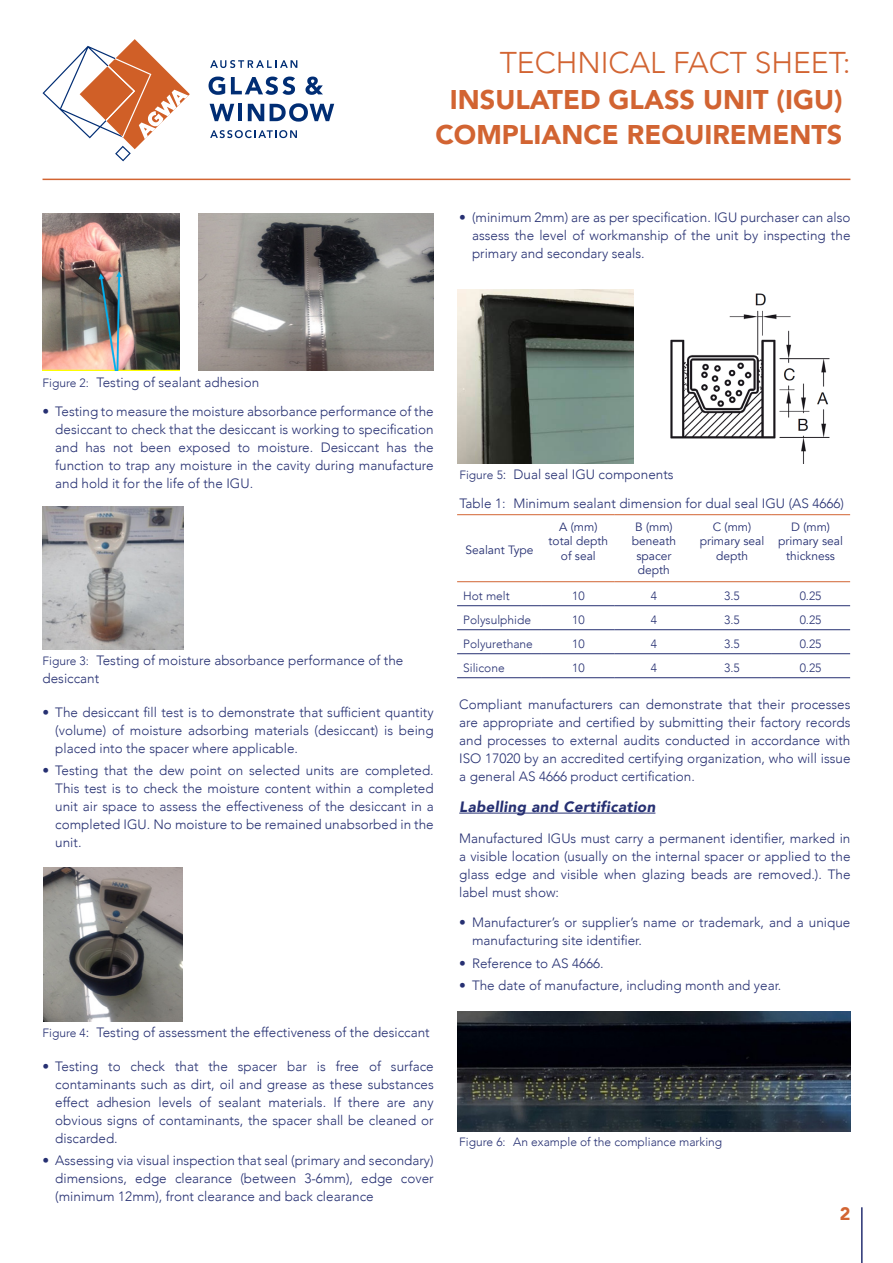
<style>
.page{position:relative;width:893px;height:1263px;background:#fff}
.page>*{position:absolute;margin:0;border:0;box-sizing:border-box;transform-origin:0 0}
.t1{font:300 30px "Avenir";color:#d26432}
.t2{font:900 27px/34.5px "Avenir";color:#d26432;text-align:center}
.t3{font:900 18px "Avenir";color:#d26432}
.Plain_Text{font:italic 900 15px "Avenir";letter-spacing:.025em;color:#263072}
.Plain_Text-2{font:300 13.5px/18px "Avenir";color:#263072;text-align:justify}
.Plain_Text-3{font:300 12px "Avenir";color:#263072}
.t4{font:12px/14.4px "Avenir";color:#263072;text-align:center}
.s1{font-size:12px}
</style>
<div class="page">
<hr style="left:861px;top:1207px;width:2px;height:56px;background:#263072">
<hr style="left:43px;top:179px;width:807px;height:1px;background:#d26432">
<svg style="left:210px;top:60px;width:87px;height:8px"></svg>
<svg style="left:210px;top:130px;width:87px;height:8px"></svg>
<svg style="left:43px;top:39px;width:147px;height:122px"></svg>
<svg style="left:209px;top:77px;width:16px;height:18px"></svg>
<svg style="left:231px;top:77px;width:64px;height:18px"></svg>
<svg style="left:305px;top:77px;width:18px;height:18px"></svg>
<svg style="left:210px;top:104px;width:24px;height:17px"></svg>
<hr style="left:238px;top:104px;width:4px;height:17px;background:#002d74">
<svg style="left:248px;top:104px;width:16px;height:17px"></svg>
<svg style="left:270px;top:103px;width:64px;height:19px"></svg>
<hr style="left:457px;top:514px;width:85px;height:1px;background:#d26432">
<hr style="left:542px;top:514px;width:73px;height:1px;background:#d26432">
<hr style="left:615px;top:514px;width:78px;height:1px;background:#d26432">
<hr style="left:693px;top:514px;width:78px;height:1px;background:#d26432">
<hr style="left:771px;top:514px;width:79px;height:1px;background:#d26432">
<hr style="left:457px;top:581px;width:85px;height:1px;background:#d26432">
<hr style="left:542px;top:581px;width:73px;height:1px;background:#d26432">
<hr style="left:615px;top:581px;width:78px;height:1px;background:#d26432">
<hr style="left:693px;top:581px;width:78px;height:1px;background:#d26432">
<hr style="left:771px;top:581px;width:79px;height:1px;background:#d26432">
<hr style="left:457px;top:605px;width:85px;height:1px;background:#263072">
<hr style="left:542px;top:605px;width:73px;height:1px;background:#263072">
<hr style="left:615px;top:605px;width:78px;height:1px;background:#263072">
<hr style="left:693px;top:605px;width:78px;height:1px;background:#263072">
<hr style="left:771px;top:605px;width:79px;height:1px;background:#263072">
<hr style="left:457px;top:629px;width:85px;height:1px;background:#263072">
<hr style="left:542px;top:629px;width:73px;height:1px;background:#263072">
<hr style="left:615px;top:629px;width:78px;height:1px;background:#263072">
<hr style="left:693px;top:629px;width:78px;height:1px;background:#263072">
<hr style="left:771px;top:629px;width:79px;height:1px;background:#263072">
<hr style="left:457px;top:653px;width:85px;height:1px;background:#263072">
<hr style="left:542px;top:653px;width:73px;height:1px;background:#263072">
<hr style="left:615px;top:653px;width:78px;height:1px;background:#263072">
<hr style="left:693px;top:653px;width:78px;height:1px;background:#263072">
<hr style="left:771px;top:653px;width:79px;height:1px;background:#263072">
<hr style="left:457px;top:677px;width:85px;height:1px;background:#263072">
<hr style="left:542px;top:677px;width:73px;height:1px;background:#263072">
<hr style="left:615px;top:677px;width:78px;height:1px;background:#263072">
<hr style="left:693px;top:677px;width:78px;height:1px;background:#263072">
<hr style="left:771px;top:677px;width:79px;height:1px;background:#263072">
<hr style="left:459px;top:813px;width:196px;height:1px;background:#263072">
<img style="left:43px;top:506px;width:141px;height:144px">
<img style="left:43px;top:867px;width:140px;height:154px">
<img style="left:457px;top:289px;width:177px;height:174px">
<img style="left:671px;top:293px;width:159px;height:170px">
<img style="left:43px;top:213px;width:137px;height:157px">
<img style="left:199px;top:213px;width:235px;height:157px">
<img style="left:457px;top:1011px;width:393px;height:120px">
<h1 class="t1" style="left:500px;top:44px;width:352px">TECHNICAL FACT SHEET:</h1>
<h2 class="t2" style="left:435px;top:82px;width:408px">INSULATED GLASS UNIT (IGU)<br>COMPLIANCE REQUIREMENTS</h2>
<p class="Plain_Text-2" style="left:472px;top:208px;width:380px;text-indent:-13px">• (minimum 2mm) are as per specification. IGU purchaser can also assess the level of workmanship of the unit by inspecting the primary and secondary seals.</p>
<p class="Plain_Text-2" style="left:43px;top:373px;width:218px"><span class="s1">Figure 2:</span> Testing of sealant adhesion</p>
<p class="Plain_Text-2" style="left:55px;top:403px;width:380px;text-indent:-13px">• Testing to measure the moisture absorbance performance of the desiccant to check that the desiccant is working to specification and has not been exposed to moisture. Desiccant has the function to trap any moisture in the cavity during manufacture and hold it for the life of the IGU.</p>
<p class="Plain_Text-2" style="left:43px;top:652px;width:362px"><span class="s1">Figure 3:</span> Testing of moisture absorbance performance of the desiccant</p>
<p class="Plain_Text-2" style="left:55px;top:703px;width:380px;text-indent:-13px">• The desiccant fill test is to demonstrate that sufficient quantity (volume) of moisture adsorbing materials (desiccant) is being placed into the spacer where applicable.</p>
<p class="Plain_Text-2" style="left:55px;top:762px;width:380px;text-indent:-13px">• Testing that the dew point on selected units are completed.<br>This test is to check the moisture content within a completed unit air space to assess the effectiveness of the desiccant in a completed IGU. No moisture to be remained unabsorbed in the unit.</p>
<p class="Plain_Text-2" style="left:43px;top:1023px;width:389px"><span class="s1">Figure 4</span>: Testing of assessment the effectiveness of the desiccant</p>
<p class="Plain_Text-2" style="left:55px;top:1057px;width:380px;text-indent:-13px">• Testing to check that the spacer bar is free of surface contaminants such as dirt, oil and grease as these substances effect adhesion levels of sealant materials. If there are any obvious signs of contaminants, the spacer shall be cleaned or discarded.</p>
<p class="Plain_Text-2" style="left:55px;top:1151px;width:380px;text-indent:-13px">• Assessing via visual inspection that seal (primary and secondary) dimensions, edge clearance (between 3-6mm), edge cover (minimum 12mm), front clearance and back clearance</p>
<p class="Plain_Text-2" style="left:459px;top:459px;width:386px;line-height:29px"><span class="s1">Figure 5</span>: Dual seal IGU components<br>Table 1: Minimum sealant dimension for dual seal IGU (AS 4666)</p>
<p class="t4" style="left:465px;top:543px;width:70px">Sealant Type</p>
<p class="t4" style="left:559px;top:520px;width:40px">A (mm)</p>
<p class="t4" style="left:549px;top:534px;width:61px">total depth of seal</p>
<p class="t4" style="left:635px;top:520px;width:39px">B (mm)</p>
<p class="t4" style="left:632px;top:534px;width:46px">beneath spacer depth</p>
<p class="t4" style="left:713px;top:520px;width:40px">C (mm)</p>
<p class="t4" style="left:700px;top:534px;width:66px">primary seal depth</p>
<p class="t4" style="left:791px;top:520px;width:40px">D (mm)</p>
<p class="t4" style="left:778px;top:534px;width:66px">primary seal thickness</p>
<p class="Plain_Text-3" style="left:463px;top:588px;width:48px">Hot melt</p>
<p class="Plain_Text-3" style="left:572px;top:588px;width:14px">10</p>
<p class="Plain_Text-3" style="left:651px;top:588px;width:8px">4</p>
<p class="Plain_Text-3" style="left:724px;top:588px;width:17px">3.5</p>
<p class="Plain_Text-3" style="left:800px;top:588px;width:23px">0.25</p>
<p class="Plain_Text-3" style="left:463px;top:612px;width:70px">Polysulphide</p>
<p class="Plain_Text-3" style="left:572px;top:612px;width:14px">10</p>
<p class="Plain_Text-3" style="left:651px;top:612px;width:8px">4</p>
<p class="Plain_Text-3" style="left:724px;top:612px;width:17px">3.5</p>
<p class="Plain_Text-3" style="left:800px;top:612px;width:23px">0.25</p>
<p class="Plain_Text-3" style="left:463px;top:636px;width:71px">Polyurethane</p>
<p class="Plain_Text-3" style="left:572px;top:636px;width:14px">10</p>
<p class="Plain_Text-3" style="left:651px;top:636px;width:8px">4</p>
<p class="Plain_Text-3" style="left:724px;top:636px;width:17px">3.5</p>
<p class="Plain_Text-3" style="left:800px;top:636px;width:23px">0.25</p>
<p class="Plain_Text-3" style="left:463px;top:660px;width:43px">Silicone</p>
<p class="Plain_Text-3" style="left:572px;top:660px;width:14px">10</p>
<p class="Plain_Text-3" style="left:651px;top:660px;width:8px">4</p>
<p class="Plain_Text-3" style="left:724px;top:660px;width:17px">3.5</p>
<p class="Plain_Text-3" style="left:800px;top:660px;width:23px">0.25</p>
<p class="Plain_Text-2" style="left:459px;top:695px;width:393px">Compliant manufacturers can demonstrate that their processes are appropriate and certified by submitting their factory records and processes to external audits conducted in accordance with ISO 17020 by an accredited certifying organization, who will issue a general AS 4666 product certification.</p>
<p class="Plain_Text" style="left:459px;top:794px;width:198px">Labelling and Certification</p>
<p class="Plain_Text-2" style="left:459px;top:829px;width:393px">Manufactured IGUs must carry a permanent identifier, marked in a visible location (usually on the internal spacer or applied to the glass edge and visible when glazing beads are removed.). The label must show:</p>
<p class="Plain_Text-2" style="left:472px;top:914px;width:380px;text-indent:-13px">• Manufacturer’s or supplier’s name or trademark, and a unique manufacturing site identifier.</p>
<p class="Plain_Text-2" style="left:459px;top:954px;width:146px">• Reference to AS 4666.</p>
<p class="Plain_Text-2" style="left:459px;top:976px;width:324px">• The date of manufacture, including month and year.</p>
<p class="Plain_Text-3" style="left:459px;top:1135px;width:264px">Figure 6: An example of the compliance marking</p>
<h3 class="t3" style="left:840px;top:1199px;width:12px">2</h3>
</div>
